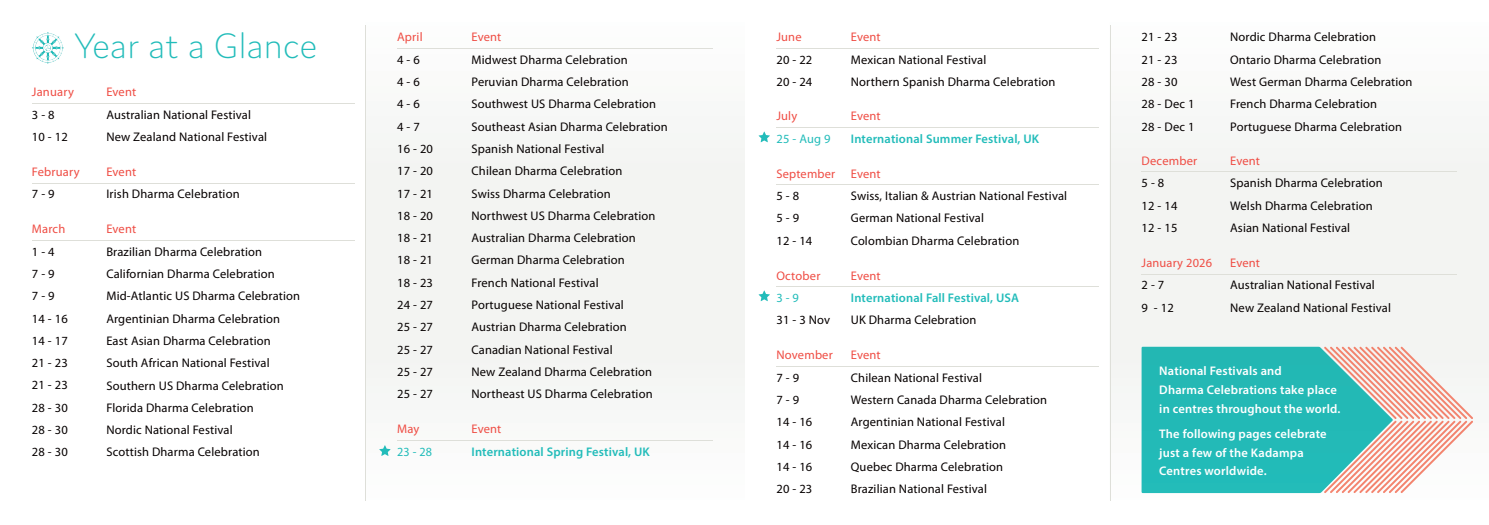
<style>
.page{position:relative;width:1489px;height:525px;background:#fff}
.page>*{position:absolute;margin:0;border:0;box-sizing:border-box;transform-origin:0 0}
.t1{font:200 37.5px "Domus";letter-spacing:.01em;color:#22bcba}
.t2{font:12.5px/22.2px "Myriad Pro";letter-spacing:.01em;color:#060101}
.t3{font:12.5px "Myriad Pro";letter-spacing:.015em;color:#ef4d44}
.t4{font:600 12.5px/18.8px "Myriad Pro";letter-spacing:.015em;color:#fff}
.t5{font:600 12.5px "Myriad Pro";letter-spacing:.01em;color:#22bcba}
.t6{font:12.5px "Myriad Pro";letter-spacing:.015em;color:#22bcba}
</style>
<div class="page">
<svg style="left:1110px;top:25px;width:378px;height:476px"></svg>
<div style="left:365px;top:0;width:379px;height:524px;background:#f6f7f6"></div>
<hr style="left:365px;top:25px;width:1px;height:475px;background:#dedfd9">
<hr style="left:32px;top:103px;width:322px;height:1px;background:#dedfd9">
<hr style="left:32px;top:182px;width:322px;height:1px;background:#dedfd9">
<hr style="left:32px;top:240px;width:322px;height:1px;background:#dedfd9">
<hr style="left:397px;top:440px;width:315px;height:1px;background:#dedfd9">
<hr style="left:397px;top:48px;width:315px;height:1px;background:#dedfd9">
<hr style="left:1141px;top:171px;width:315px;height:1px;background:#dedfd9">
<hr style="left:1141px;top:274px;width:315px;height:1px;background:#dedfd9">
<hr style="left:776px;top:48px;width:322px;height:1px;background:#dedfd9">
<hr style="left:776px;top:127px;width:322px;height:1px;background:#dedfd9">
<hr style="left:776px;top:286px;width:322px;height:1px;background:#dedfd9">
<hr style="left:776px;top:184px;width:322px;height:1px;background:#dedfd9">
<hr style="left:776px;top:365px;width:322px;height:1px;background:#dedfd9">
<hr style="left:1109px;top:25px;width:1px;height:475px;background:#dedfd9">
<svg style="left:379px;top:445px;width:11px;height:10px"></svg>
<svg style="left:758px;top:131px;width:11px;height:11px"></svg>
<svg style="left:758px;top:290px;width:11px;height:11px"></svg>
<div style="left:1141px;top:346px;width:182px;height:147px;background:#23b9b6"></div>
<svg style="left:1323px;top:346px;width:149px;height:147px"></svg>
<img style="left:32px;top:32px;width:32px;height:32px">
<h1 class="t1" style="left:74px;top:25px;width:244px">Year at a Glance</h1>
<p class="t3" style="left:32px;top:84px;width:43px">January</p>
<p class="t2" style="left:32px;top:103px;width:37px">3 - 8<br>10 - 12</p>
<p class="t3" style="left:32px;top:164px;width:49px">February</p>
<p class="t2" style="left:32px;top:183px;width:24px">7 - 9</p>
<p class="t3" style="left:32px;top:221px;width:35px">March</p>
<p class="t2" style="left:32px;top:240px;width:37px">1 - 4<br>7 - 9<br>7 - 9<br>14 - 16<br>14 - 17<br>21 - 23<br>21 - 23<br>28 - 30<br>28 - 30<br>28 - 30</p>
<p class="t3" style="left:106px;top:84px;width:31px">Event</p>
<p class="t2" style="left:106px;top:103px;width:162px">Australian National Festival<br>New Zealand National Festival</p>
<p class="t3" style="left:106px;top:164px;width:31px">Event</p>
<p class="t2" style="left:106px;top:183px;width:135px">Irish Dharma Celebration</p>
<p class="t3" style="left:106px;top:221px;width:31px">Event</p>
<p class="t2" style="left:106px;top:240px;width:195px">Brazilian Dharma Celebration<br>Californian Dharma Celebration<br>Mid-Atlantic US Dharma Celebration<br>Argentinian Dharma Celebration<br>East Asian Dharma Celebration<br>South African National Festival<br>Southern US Dharma Celebration<br>Florida Dharma Celebration<br>Nordic National Festival<br>Scottish Dharma Celebration</p>
<p class="t3" style="left:397px;top:29px;width:27px">April</p>
<p class="t2" style="left:397px;top:48px;width:37px">4 - 6<br>4 - 6<br>4 - 6<br>4 - 7<br>16 - 20<br>17 - 20<br>17 - 21<br>18 - 20<br>18 - 21<br>18 - 21<br>18 - 23<br>24 - 27<br>25 - 27<br>25 - 27<br>25 - 27<br>25 - 27</p>
<p class="t3" style="left:397px;top:421px;width:24px">May</p>
<p class="t6" style="left:397px;top:443px;width:36px">23 - 28</p>
<p class="t3" style="left:471px;top:29px;width:31px">Event</p>
<p class="t2" style="left:471px;top:48px;width:198px">Midwest Dharma Celebration<br>Peruvian Dharma Celebration<br>Southwest US Dharma Celebration<br>Southeast Asian Dharma Celebration<br>Spanish National Festival<br>Chilean Dharma Celebration<br>Swiss Dharma Celebration<br>Northwest US Dharma Celebration<br>Australian Dharma Celebration<br>German Dharma Celebration<br>French National Festival<br>Portuguese National Festival<br>Austrian Dharma Celebration<br>Canadian National Festival<br>New Zealand Dharma Celebration<br>Northeast US Dharma Celebration</p>
<p class="t3" style="left:471px;top:421px;width:31px">Event</p>
<p class="t5" style="left:471px;top:443px;width:180px">International Spring Festival, UK</p>
<p class="t3" style="left:776px;top:29px;width:27px">June</p>
<p class="t2" style="left:776px;top:48px;width:37px">20 - 22<br>20 - 24</p>
<p class="t3" style="left:776px;top:108px;width:22px">July</p>
<p class="t6" style="left:776px;top:131px;width:56px">25 - Aug 9</p>
<p class="t3" style="left:776px;top:166px;width:60px">September</p>
<p class="t2" style="left:776px;top:184px;width:37px">5 - 8<br>5 - 9<br>12 - 14</p>
<p class="t3" style="left:776px;top:267px;width:46px">October</p>
<p class="t6" style="left:776px;top:290px;width:24px">3 - 9</p>
<p class="t2" style="left:776px;top:308px;width:55px">31 - 3 Nov</p>
<p class="t3" style="left:776px;top:347px;width:58px">November</p>
<p class="t2" style="left:776px;top:366px;width:37px">7 - 9<br>7 - 9<br>14 - 16<br>14 - 16<br>14 - 16<br>20 - 23</p>
<p class="t3" style="left:850px;top:29px;width:31px">Event</p>
<p class="t2" style="left:850px;top:48px;width:206px">Mexican National Festival<br>Northern Spanish Dharma Celebration</p>
<p class="t3" style="left:850px;top:108px;width:31px">Event</p>
<p class="t5" style="left:850px;top:130px;width:190px">International Summer Festival, UK</p>
<p class="t3" style="left:850px;top:166px;width:31px">Event</p>
<p class="t2" style="left:850px;top:184px;width:218px">Swiss, Italian &amp; Austrian National Festival<br>German National Festival<br>Colombian Dharma Celebration</p>
<p class="t3" style="left:850px;top:267px;width:31px">Event</p>
<p class="t5" style="left:850px;top:289px;width:170px">International Fall Festival, USA</p>
<p class="t2" style="left:850px;top:308px;width:127px">UK Dharma Celebration</p>
<p class="t3" style="left:850px;top:347px;width:31px">Event</p>
<p class="t2" style="left:850px;top:366px;width:198px">Chilean National Festival<br>Western Canada Dharma Celebration<br>Argentinian National Festival<br>Mexican Dharma Celebration<br>Quebec Dharma Celebration<br>Brazilian National Festival</p>
<p class="t2" style="left:1141px;top:26px;width:55px">21 - 23<br>21 - 23<br>28 - 30<br>28 - Dec 1<br>28 - Dec 1</p>
<p class="t3" style="left:1141px;top:153px;width:57px">December</p>
<p class="t2" style="left:1141px;top:172px;width:37px">5 - 8<br>12 - 14<br>12 - 15</p>
<p class="t3" style="left:1141px;top:255px;width:72px">January 2026</p>
<p class="t2" style="left:1141px;top:273px;width:34px">2 - 7<br>9 - 12</p>
<p class="t2" style="left:1230px;top:26px;width:184px">Nordic Dharma Celebration<br>Ontario Dharma Celebration<br>West German Dharma Celebration<br>French Dharma Celebration<br>Portuguese Dharma Celebration</p>
<p class="t3" style="left:1230px;top:153px;width:31px">Event</p>
<p class="t2" style="left:1230px;top:172px;width:154px">Spanish Dharma Celebration<br>Welsh Dharma Celebration<br>Asian National Festival</p>
<p class="t3" style="left:1230px;top:255px;width:31px">Event</p>
<p class="t2" style="left:1230px;top:273px;width:162px">Australian National Festival<br>New Zealand National Festival</p>
<p class="t4" style="left:1159px;top:361px;width:183px">National Festivals and<br>Dharma Celebrations take place in centres throughout the world.</p>
<p class="t4" style="left:1159px;top:424px;width:169px">The following pages celebrate just a few of the Kadampa<br>Centres worldwide.</p>
</div>
